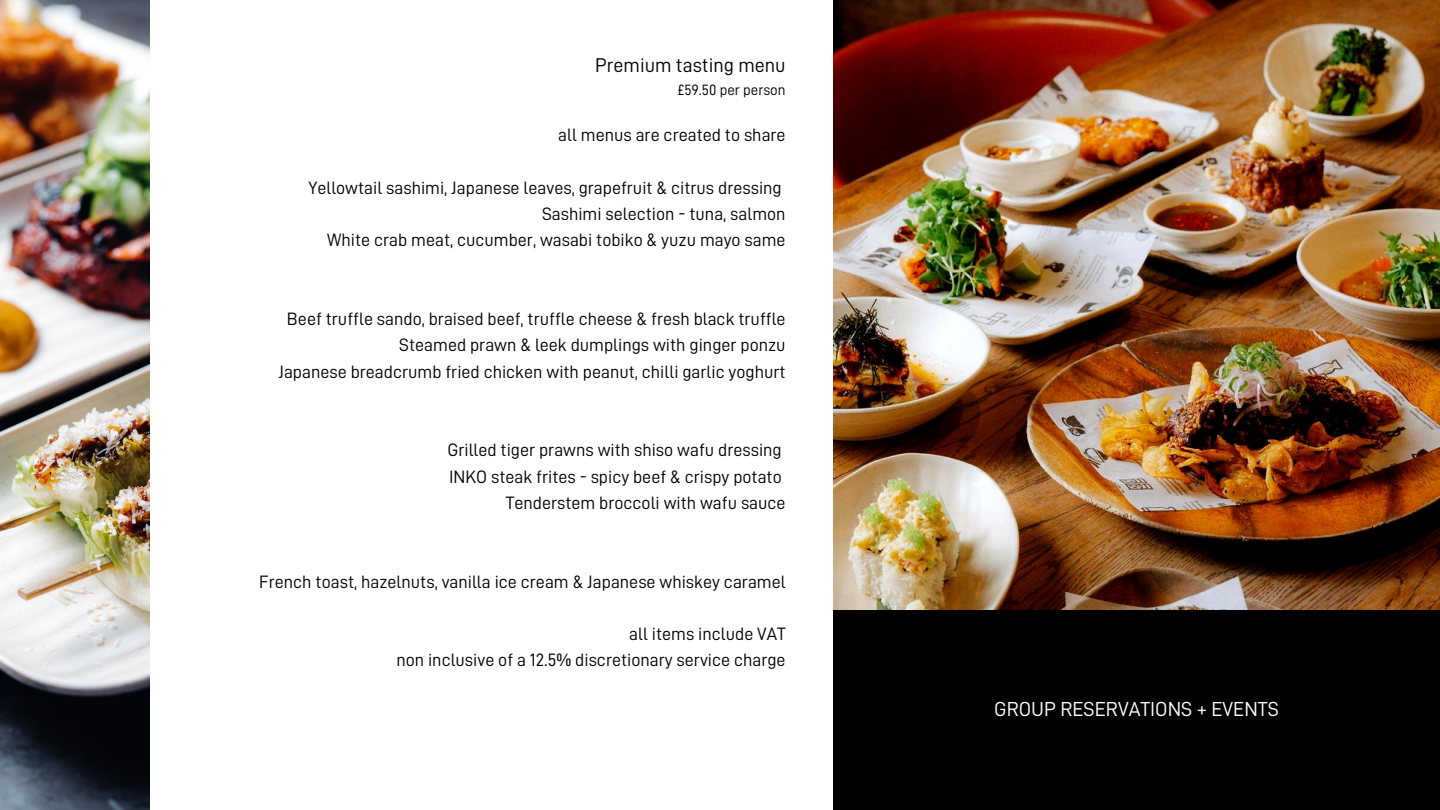
<style>
.page{position:relative;width:1440px;height:810px;background:#fff}
.page>*{position:absolute;margin:0;border:0;box-sizing:border-box;transform-origin:0 0}
.t1{font:20.3px "D DIN";color:#fff}
.t2{font:20px "D DIN";color:#000}
.t3{font:18px/26.2px "D DIN";color:#000;text-align:right}
.t4{font:15px "D DIN";color:#000}
</style>
<div class="page">
<img style="left:0;top:0;width:149px;height:810px">
<img style="left:833px;top:0;width:607px;height:611px">
<div style="left:833px;top:611px;width:607px;height:199px;background:#000"></div>
<p class="t2" style="left:595px;top:54px;width:192px">Premium tasting menu</p>
<p class="t4" style="left:678px;top:82px;width:109px">£59.50 per person</p>
<p class="t3" style="left:558px;top:122px;width:229px">all menus are created to share</p>
<p class="t3" style="left:308px;top:174px;width:479px">Yellowtail sashimi, Japanese leaves, grapefruit &amp; citrus dressing<br>Sashimi selection - tuna, salmon<br>White crab meat, cucumber, wasabi tobiko &amp; yuzu mayo same</p>
<p class="t3" style="left:278px;top:306px;width:509px">Beef truffle sando, braised beef, truffle cheese &amp; fresh black truffle<br>Steamed prawn &amp; leek dumplings with ginger ponzu<br>Japanese breadcrumb fried chicken with peanut, chilli garlic yoghurt</p>
<p class="t3" style="left:448px;top:437px;width:340px">Grilled tiger prawns with shiso wafu dressing<br>INKO steak frites - spicy beef &amp; crispy potato<br>Tenderstem broccoli with wafu sauce</p>
<p class="t3" style="left:259px;top:568px;width:528px">French toast, hazelnuts, vanilla ice cream &amp; Japanese whiskey caramel</p>
<p class="t3" style="left:396px;top:621px;width:391px">all items include VAT<br>non inclusive of a 12.5% discretionary service charge</p>
<p class="t1" style="left:994px;top:698px;width:286px">GROUP RESERVATIONS + EVENTS</p>
</div>
